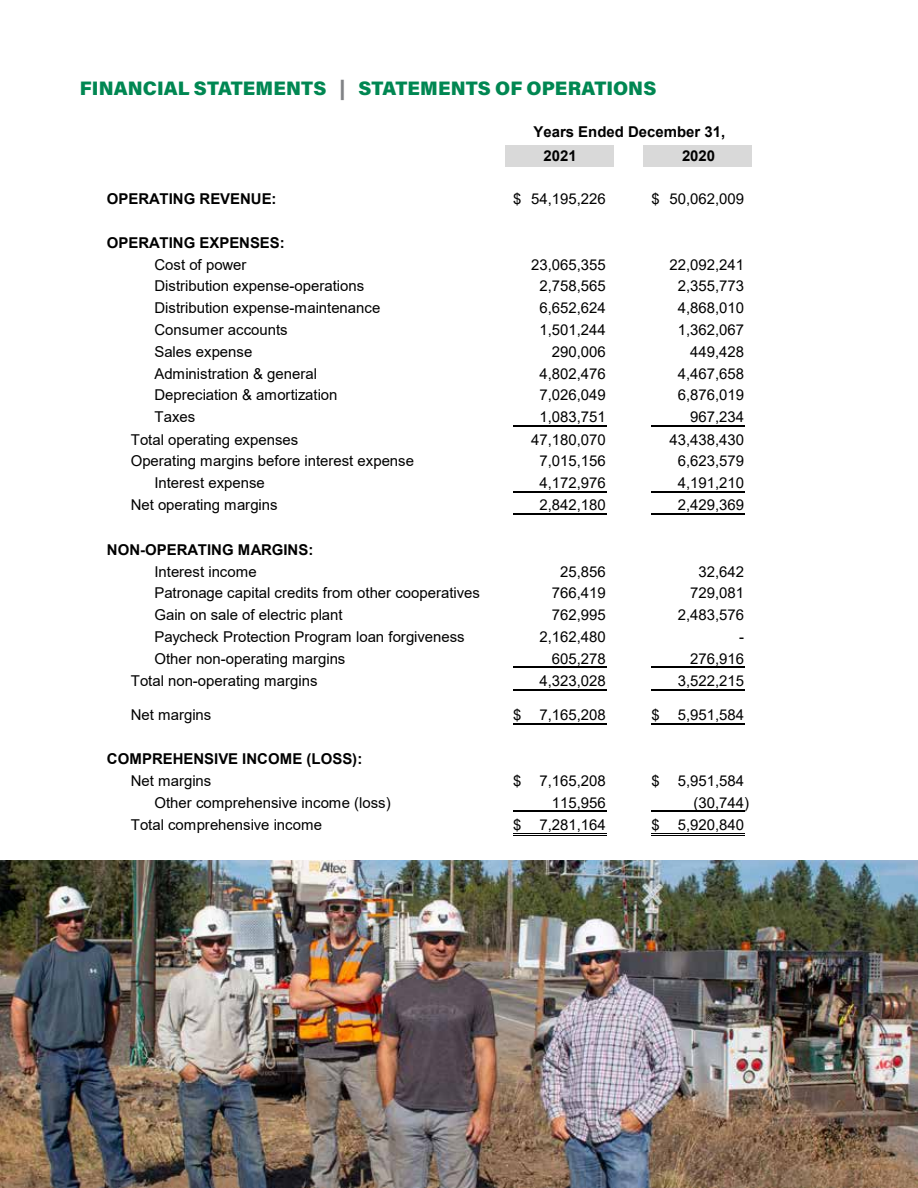
<style>
.page{position:relative;width:918px;height:1188px;background:#fff}
.page>*{position:absolute;margin:0;border:0;box-sizing:border-box;transform-origin:0 0}
.t1{font:19.5px "Acumin Variable Concept";letter-spacing:.005em;color:#008752}
.t2{font:15px "Arial";color:#000}
.t3{font:700 15px/23.5px "Arial";color:#000}
.s1{color:#808285}
</style>
<div class="page">
<div style="left:505px;top:145px;width:109px;height:22px;background:#d9d9d9"></div>
<div style="left:644px;top:145px;width:108px;height:22px;background:#d9d9d9"></div>
<hr style="left:513px;top:425px;width:94px;height:1px;background:#000">
<hr style="left:652px;top:425px;width:93px;height:1px;background:#000">
<hr style="left:513px;top:491px;width:94px;height:1px;background:#000">
<hr style="left:652px;top:491px;width:93px;height:1px;background:#000">
<hr style="left:513px;top:514px;width:94px;height:1px;background:#000">
<hr style="left:652px;top:514px;width:93px;height:1px;background:#000">
<hr style="left:513px;top:667px;width:94px;height:1px;background:#000">
<hr style="left:652px;top:667px;width:93px;height:1px;background:#000">
<hr style="left:513px;top:689px;width:94px;height:1px;background:#000">
<hr style="left:652px;top:689px;width:93px;height:1px;background:#000">
<hr style="left:513px;top:723px;width:94px;height:1px;background:#000">
<hr style="left:513px;top:724px;width:94px;height:1px;background:#000">
<hr style="left:652px;top:723px;width:93px;height:1px;background:#000">
<hr style="left:652px;top:724px;width:93px;height:1px;background:#000">
<hr style="left:513px;top:811px;width:94px;height:1px;background:#000">
<hr style="left:652px;top:811px;width:93px;height:1px;background:#000">
<hr style="left:513px;top:833px;width:94px;height:1px;background:#000">
<hr style="left:513px;top:835px;width:94px;height:1px;background:#000">
<hr style="left:652px;top:833px;width:93px;height:1px;background:#000">
<hr style="left:652px;top:835px;width:93px;height:1px;background:#000">
<img style="left:0;top:861px;width:918px;height:327px">
<h1 class="t1" style="left:80px;top:75px;width:578px">FINANCIAL STATEMENTS <span class="s1">|</span> STATEMENTS OF OPERATIONS</h1>
<p class="t3" style="left:544px;top:120px;width:183px;text-indent:-10px">Years Ended December 31,<br>2021</p>
<p class="t3" style="left:682px;top:144px;width:35px">2020</p>
<p class="t3" style="left:107px;top:187px;width:171px">OPERATING REVENUE:</p>
<p class="t2" style="left:513px;top:189px;width:94px">$ 54,195,226</p>
<p class="t2" style="left:652px;top:189px;width:94px">$ 50,062,009</p>
<p class="t3" style="left:107px;top:231px;width:179px">OPERATING EXPENSES:</p>
<p class="t2" style="left:154px;top:254px;width:94px">Cost of power</p>
<p class="t2" style="left:531px;top:254px;width:76px">23,065,355</p>
<p class="t2" style="left:670px;top:254px;width:76px">22,092,241</p>
<p class="t2" style="left:154px;top:276px;width:211px">Distribution expense-operations</p>
<p class="t2" style="left:539px;top:276px;width:68px">2,758,565</p>
<p class="t2" style="left:678px;top:276px;width:68px">2,355,773</p>
<p class="t2" style="left:154px;top:298px;width:227px">Distribution expense-maintenance</p>
<p class="t2" style="left:539px;top:298px;width:68px">6,652,624</p>
<p class="t2" style="left:678px;top:298px;width:68px">4,868,010</p>
<p class="t2" style="left:154px;top:319px;width:135px">Consumer accounts</p>
<p class="t2" style="left:539px;top:319px;width:68px">1,501,244</p>
<p class="t2" style="left:678px;top:319px;width:68px">1,362,067</p>
<p class="t2" style="left:154px;top:341px;width:99px">Sales expense</p>
<p class="t2" style="left:552px;top:341px;width:55px">290,006</p>
<p class="t2" style="left:690px;top:341px;width:55px">449,428</p>
<p class="t2" style="left:154px;top:363px;width:164px">Administration &amp; general</p>
<p class="t2" style="left:539px;top:363px;width:68px">4,802,476</p>
<p class="t2" style="left:678px;top:363px;width:68px">4,467,658</p>
<p class="t2" style="left:154px;top:385px;width:185px">Depreciation &amp; amortization</p>
<p class="t2" style="left:539px;top:385px;width:68px">7,026,049</p>
<p class="t2" style="left:678px;top:385px;width:68px">6,876,019</p>
<p class="t2" style="left:154px;top:406px;width:42px">Taxes</p>
<p class="t2" style="left:539px;top:406px;width:68px">1,083,751</p>
<p class="t2" style="left:690px;top:406px;width:55px">967,234</p>
<p class="t2" style="left:131px;top:429px;width:169px">Total operating expenses</p>
<p class="t2" style="left:531px;top:429px;width:76px">47,180,070</p>
<p class="t2" style="left:670px;top:429px;width:76px">43,438,430</p>
<p class="t2" style="left:131px;top:451px;width:285px">Operating margins before interest expense</p>
<p class="t2" style="left:539px;top:451px;width:68px">7,015,156</p>
<p class="t2" style="left:678px;top:451px;width:68px">6,623,579</p>
<p class="t2" style="left:154px;top:472px;width:112px">Interest expense</p>
<p class="t2" style="left:539px;top:472px;width:68px">4,172,976</p>
<p class="t2" style="left:678px;top:472px;width:68px">4,191,210</p>
<p class="t2" style="left:131px;top:495px;width:148px">Net operating margins</p>
<p class="t2" style="left:539px;top:495px;width:68px">2,842,180</p>
<p class="t2" style="left:678px;top:495px;width:68px">2,429,369</p>
<p class="t3" style="left:107px;top:538px;width:208px">NON-OPERATING MARGINS:</p>
<p class="t2" style="left:154px;top:561px;width:104px">Interest income</p>
<p class="t2" style="left:560px;top:561px;width:47px">25,856</p>
<p class="t2" style="left:699px;top:561px;width:47px">32,642</p>
<p class="t2" style="left:154px;top:583px;width:327px">Patronage capital credits from other cooperatives</p>
<p class="t2" style="left:552px;top:583px;width:55px">766,419</p>
<p class="t2" style="left:690px;top:583px;width:55px">729,081</p>
<p class="t2" style="left:154px;top:605px;width:190px">Gain on sale of electric plant</p>
<p class="t2" style="left:552px;top:605px;width:55px">762,995</p>
<p class="t2" style="left:678px;top:605px;width:68px">2,483,576</p>
<p class="t2" style="left:154px;top:626px;width:312px">Paycheck Protection Program loan forgiveness</p>
<p class="t2" style="left:539px;top:626px;width:68px">2,162,480</p>
<p class="t2" style="left:739px;top:626px;width:6px">-</p>
<p class="t2" style="left:154px;top:648px;width:193px">Other non-operating margins</p>
<p class="t2" style="left:552px;top:648px;width:55px">605,278</p>
<p class="t2" style="left:690px;top:648px;width:55px">276,916</p>
<p class="t2" style="left:131px;top:671px;width:188px">Total non-operating margins</p>
<p class="t2" style="left:539px;top:671px;width:68px">4,323,028</p>
<p class="t2" style="left:678px;top:671px;width:68px">3,522,215</p>
<p class="t2" style="left:131px;top:704px;width:82px">Net margins</p>
<p class="t2" style="left:513px;top:704px;width:94px">$ 7,165,208</p>
<p class="t2" style="left:652px;top:704px;width:94px">$ 5,951,584</p>
<p class="t3" style="left:107px;top:747px;width:257px">COMPREHENSIVE INCOME (LOSS):</p>
<p class="t2" style="left:131px;top:770px;width:82px">Net margins</p>
<p class="t2" style="left:513px;top:770px;width:94px">$ 7,165,208</p>
<p class="t2" style="left:652px;top:770px;width:94px">$ 5,951,584</p>
<p class="t2" style="left:154px;top:792px;width:238px">Other comprehensive income (loss)</p>
<p class="t2" style="left:552px;top:792px;width:55px">115,956</p>
<p class="t2" style="left:694px;top:792px;width:57px">(30,744)</p>
<p class="t2" style="left:131px;top:814px;width:193px">Total comprehensive income</p>
<p class="t2" style="left:513px;top:814px;width:94px">$ 7,281,164</p>
<p class="t2" style="left:652px;top:815px;width:94px">$ 5,920,840</p>
</div>
